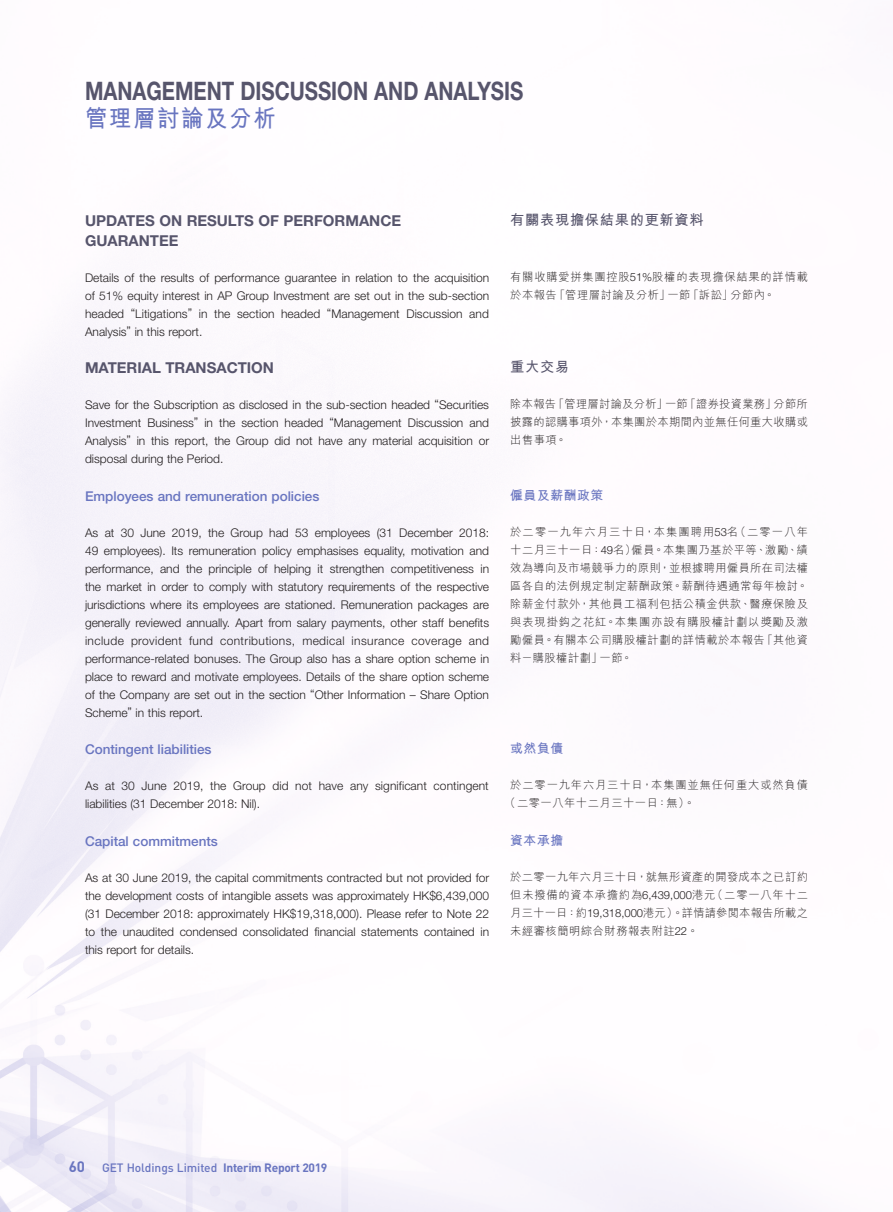
<style>
.page{position:relative;width:893px;height:1212px;background:#fff}
.page>*{position:absolute;margin:0;border:0;box-sizing:border-box;transform-origin:0 0}
.t1{font:700 25.5px "Helvetica Neue LT Std";color:#57556c;scale:.8 1}
.t2{font:700 24px "M Hei HK";letter-spacing:.08em;color:#6975c0;scale:.93 1}
.Heading_1{font:700 15px/19.5px "Helvetica Neue LT Std";color:#57556c}
.t3{font:700 15px "DIN";color:#6975c0}
.C_Heading_1{font:700 14.25px "M Hei HK";letter-spacing:.05em;color:#57556c}
.Heading_2{font:500 13.5px "Helvetica Neue LT Std";color:#6975c0}
.C_Heading_2{font:700 12.75px "M Hei HK";letter-spacing:.05em;color:#6975c0}
.Body_Text{font:300 12px/18px "Helvetica Neue LT Std";color:#231f20;text-align:justify}
.t4{font:500 12px "DIN";letter-spacing:-.005em;color:#6975c0}
.C_Body_Text{font:300 11.25px/18px "M Hei HK";letter-spacing:.05em;color:#231f20;text-align:justify}
.C_Body_Text-2{font:300 11.25px/18px "M Hei HK";letter-spacing:.07em;color:#231f20}
.C_Body_Text-3{font:300 11.25px/18px "M Hei HK";letter-spacing:.08em;color:#231f20}
.s1{font-family:"Helvetica Neue LT Std"}
.s2{font-weight:700}
</style>
<div class="page">
<h1 class="t1" style="left:85px;top:75px;width:549px">MANAGEMENT DISCUSSION AND ANALYSIS</h1>
<h2 class="t2" style="left:85px;top:101px;width:207px">管理層討論及分析</h2>
<p class="Heading_1" style="left:85px;top:211px;width:318px">UPDATES ON RESULTS OF PERFORMANCE<br>GUARANTEE</p>
<p class="Body_Text" style="left:85px;top:268px;width:406px">Details of the results of performance guarantee in relation to the acquisition of 51% equity interest in AP Group Investment are set out in the sub-section headed “Litigations” in the section headed “Management Discussion and Analysis” in this report.</p>
<p class="Heading_1" style="left:85px;top:358px;width:190px">MATERIAL TRANSACTION</p>
<p class="Body_Text" style="left:85px;top:395px;width:406px">Save for the Subscription as disclosed in the sub-section headed “Securities Investment Business” in the section headed “Management Discussion and Analysis” in this report, the Group did not have any material acquisition or disposal during the Period.</p>
<p class="Heading_2" style="left:85px;top:488px;width:236px">Employees and remuneration policies</p>
<p class="Body_Text" style="left:85px;top:523px;width:406px">As at 30 June 2019, the Group had 53 employees (31 December 2018:<br>49 employees). Its remuneration policy emphasises equality, motivation and performance, and the principle of helping it strengthen competitiveness in the market in order to comply with statutory requirements of the respective jurisdictions where its employees are stationed. Remuneration packages are generally reviewed annually. Apart from salary payments, other staff benefits include provident fund contributions, medical insurance coverage and performance-related bonuses. The Group also has a share option scheme in place to reward and motivate employees. Details of the share option scheme of the Company are set out in the section “Other Information – Share Option Scheme” in this report.</p>
<p class="Heading_2" style="left:85px;top:741px;width:128px">Contingent liabilities</p>
<p class="Body_Text" style="left:85px;top:776px;width:405px">As at 30 June 2019, the Group did not have any significant contingent liabilities (31 December 2018: Nil).</p>
<p class="Heading_2" style="left:85px;top:833px;width:134px">Capital commitments</p>
<p class="Body_Text" style="left:85px;top:868px;width:406px">As at 30 June 2019, the capital commitments contracted but not provided for the development costs of intangible assets was approximately HK$6,439,000 (31 December 2018: approximately HK$19,318,000). Please refer to Note 22 to the unaudited condensed consolidated financial statements contained in this report for details.</p>
<p class="C_Heading_1" style="left:510px;top:210px;width:195px">有關表現擔保結果的更新資料</p>
<p class="C_Body_Text-2" style="left:510px;top:268px;width:299px">有關收購愛拼集團控股<span class="s1">51%</span>股權的表現擔保結果的詳情載於本報告「管理層討論及分析」一節「訴訟」分節內。</p>
<p class="C_Heading_1" style="left:510px;top:357px;width:61px">重大交易</p>
<p class="C_Body_Text" style="left:510px;top:395px;width:299px">除本報告「管理層討論及分析」一節「證券投資業務」分節所披露的認購事項外，本集團於本期間內並無任何重大收購或出售事項。</p>
<p class="C_Heading_2" style="left:510px;top:486px;width:94px">僱員及薪酬政策</p>
<p class="C_Body_Text" style="left:510px;top:523px;width:299px">於二零一九年六月三十日，本集團聘用<span class="s1">53</span>名（二零一八年十二月三十一日：<span class="s1">49</span>名）僱員。本集團乃基於平等、激勵、績效為導向及市場競爭力的原則，並根據聘用僱員所在司法權區各自的法例規定制定薪酬政策。薪酬待遇通常每年檢討。除薪金付款外，其他員工福利包括公積金供款、醫療保險及與表現掛鈎之花紅。本集團亦設有購股權計劃以獎勵及激勵僱員。有關本公司購股權計劃的詳情載於本報告「其他資料－購股權計劃」一節。</p>
<p class="C_Heading_2" style="left:510px;top:739px;width:54px">或然負債</p>
<p class="C_Body_Text-3" style="left:505px;top:776px;width:305px;text-indent:6px">於二零一九年六月三十日，本集團並無任何重大或然負債（二零一八年十二月三十一日：無）。</p>
<p class="C_Heading_2" style="left:510px;top:831px;width:54px">資本承擔</p>
<p class="C_Body_Text" style="left:510px;top:868px;width:299px">於二零一九年六月三十日，就無形資產的開發成本之已訂約但未撥備的資本承擔約為<span class="s1">6,439,000</span>港元（二零一八年十二月三十一日：約<span class="s1">19,318,000</span>港元）。詳情請參閱本報告所載之未經審核簡明綜合財務報表附註<span class="s1">22</span>。</p>
<p class="t3" style="left:69px;top:1156px;width:18px">60</p>
<p class="t4" style="left:102px;top:1160px;width:227px">GET Holdings Limited <span class="s2">Interim Report 2019</span></p>
</div>
